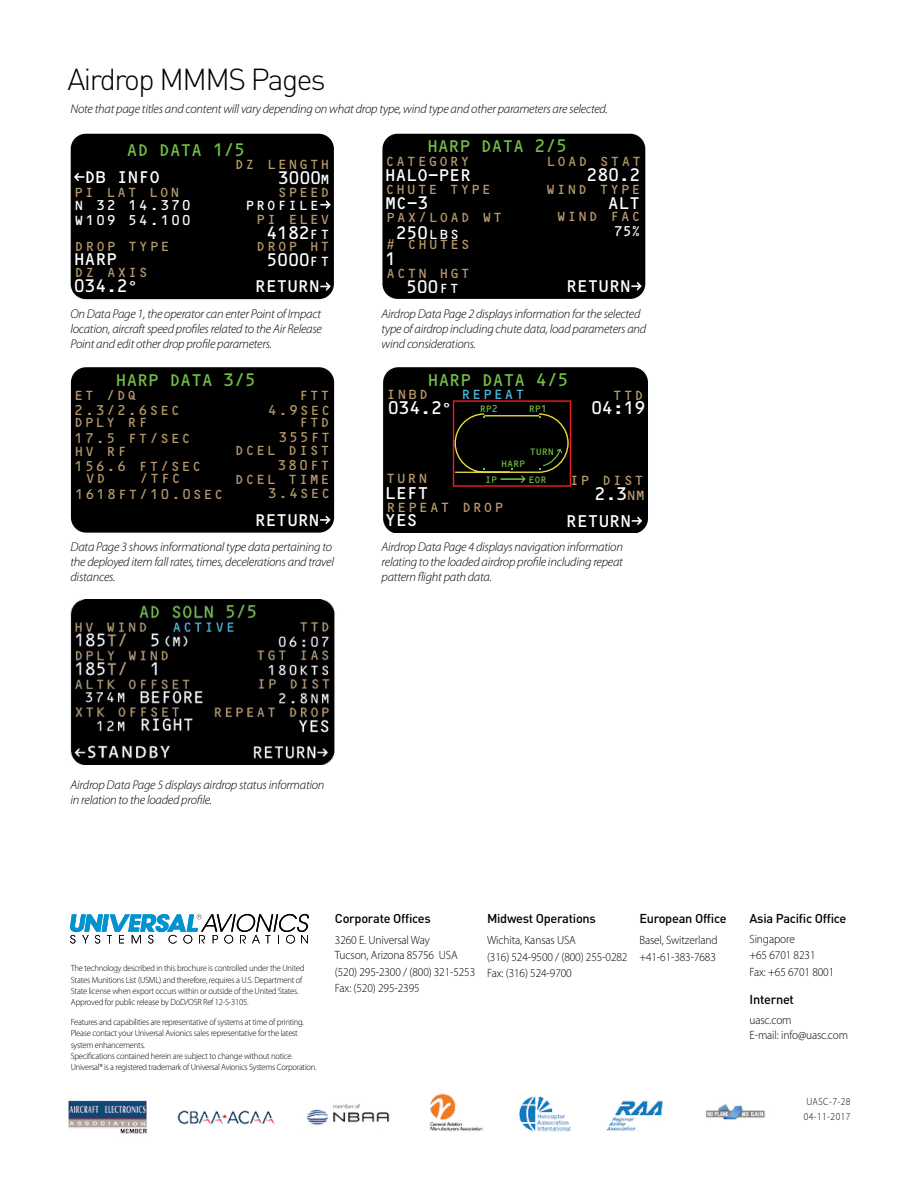
<style>
.page{position:relative;width:918px;height:1188px;background:#fff}
.page>*{position:absolute;margin:0;border:0;box-sizing:border-box;transform-origin:0 0}
.t1{font:300 30px "DIN Pro";letter-spacing:-.05em;color:#000}
.t2{font:17.4px/26.8px "OCRB";letter-spacing:-.1em;color:#fff}
.t3{font:17.4px "OCRB";letter-spacing:-.1em;color:#72bf44}
.t4{font:13.65px "OCRB";letter-spacing:.07em;color:#b6986d}
.t5{font:13.65px "OCRB";letter-spacing:.07em;color:#46bce1}
.t6{font:13.5px/27.8px "OCRB";letter-spacing:.07em;color:#b6986d}
.t7{font:13.5px/14.4px "OCRB";letter-spacing:.07em;color:#fff}
.t8{font:italic 300 12.75px/15px "Myriad Pro";letter-spacing:-.02em;color:#000}
.t9{font:500 12.75px "DIN Pro";letter-spacing:-.02em;color:#000}
.t10{font:300 12px/16.5px "Myriad Pro";letter-spacing:-.01em;color:#000;scale:.95 1}
.t11{font:300 10.5px/15px "Myriad Pro";letter-spacing:.05em;color:#000;scale:.9 1}
.t12{font:9.6px "OCRB";letter-spacing:-.09em;color:#72bf44}
.t13{font:300 9px/11.4px "Myriad Pro";letter-spacing:-.025em;color:#000;scale:.95 1}
.s1{font-size:13.5px}
.s2{font-family:"Myriad Pro";font-size:24.9px}
.s3{font-family:"Myriad Pro";font-size:25.05px}
.s4{font-size:13.65px;color:#b6986d}
</style>
<div class="page">
<img style="left:68px;top:1093px;width:698px;height:41px">
<div style="left:71px;top:134px;width:263px;height:165px;background:#000;border-radius:15px"></div>
<svg style="left:320px;top:282px;width:11px;height:9px"></svg>
<svg style="left:320px;top:201px;width:11px;height:8px"></svg>
<svg style="left:74px;top:173px;width:10px;height:8px"></svg>
<img style="left:70px;top:600px;width:265px;height:165px">
<div style="left:383px;top:367px;width:265px;height:166px;background:#000"></div>
<svg style="left:632px;top:517px;width:10px;height:8px"></svg>
<svg style="left:453px;top:400px;width:118px;height:87px;background:#180d04"></svg>
<div style="left:382px;top:134px;width:263px;height:165px;background:#000;border-radius:15px"></div>
<svg style="left:631px;top:282px;width:11px;height:8px"></svg>
<div style="left:71px;top:367px;width:263px;height:166px;background:#000;border-radius:15px"></div>
<svg style="left:320px;top:516px;width:11px;height:8px"></svg>
<svg style="left:70px;top:914px;width:239px;height:30px"></svg>
<h1 class="t1" style="left:67px;top:59px;width:260px">Airdrop MMMS Pages</h1>
<p class="t8" style="left:70px;top:102px;width:539px">Note that page titles and content will vary depending on what drop type, wind type and other parameters are selected.</p>
<h2 class="t3" style="left:126px;top:141px;width:122px">AD DATA 1/5</h2>
<h2 class="t2" style="left:84px;top:164px;width:79px">DB INFO</h2>
<p class="t6" style="left:235px;top:151px;width:97px">DZ LENGTH</p>
<p class="t7" style="left:245px;top:199px;width:76px">PROFILE</p>
<h2 class="t2" style="left:277px;top:165px;width:54px">3000<span class="s1">M</span></h2>
<p class="t6" style="left:74px;top:178px;width:108px">PI LAT LON</p>
<p class="t7" style="left:74px;top:199px;width:118px">N 32 14.370<br>W109 54.100</p>
<p class="t6" style="left:74px;top:234px;width:97px;line-height:25.3px">DROP TYPE<br>DZ AXIS</p>
<p class="t6" style="left:277px;top:178px;width:54px">SPEED</p>
<p class="t6" style="left:256px;top:206px;width:76px">PI ELEV</p>
<h2 class="t2" style="left:266px;top:220px;width:66px">4182<span class="s1">F T</span></h2>
<p class="t6" style="left:256px;top:233px;width:76px">DROP HT</p>
<h2 class="t2" style="left:73px;top:246px;width:65px">HARP<br>034.2<span class="s2">˚</span></h2>
<h2 class="t2" style="left:266px;top:247px;width:66px">5000<span class="s1">F T</span></h2>
<h2 class="t2" style="left:254px;top:273px;width:68px">RETURN</h2>
<h2 class="t3" style="left:426px;top:137px;width:143px">HARP DATA 2/5</h2>
<h2 class="t2" style="left:384px;top:161px;width:89px">HALO-PER</h2>
<p class="t6" style="left:385px;top:148px;width:86px">CATEGORY</p>
<p class="t6" style="left:546px;top:148px;width:97px">LOAD STAT</p>
<h2 class="t2" style="left:586px;top:162px;width:57px">280.2</h2>
<p class="t6" style="left:385px;top:175px;width:108px">CHUTE TYPE</p>
<p class="t6" style="left:546px;top:175px;width:97px">WIND TYPE</p>
<h2 class="t2" style="left:385px;top:190px;width:46px">MC-3</h2>
<h2 class="t2" style="left:607px;top:189px;width:35px">ALT</h2>
<p class="t6" style="left:556px;top:203px;width:86px">WIND FAC</p>
<p class="t6" style="left:386px;top:204px;width:118px">PAX/LOAD WT # CHUTES<br>ACTN HGT</p>
<h2 class="t2" style="left:395px;top:219px;width:66px">250<span class="s1">LBS</span></h2>
<p class="t7" style="left:613px;top:224px;width:29px">75%</p>
<h2 class="t2" style="left:385px;top:246px;width:14px">1</h2>
<h2 class="t2" style="left:405px;top:274px;width:55px">500<span class="s1">FT</span></h2>
<h2 class="t2" style="left:565px;top:272px;width:68px">RETURN</h2>
<p class="t8" style="left:70px;top:306px;width:253px;text-align:justify">On Data Page 1, the operator can enter Point of Impact location, aircraft speed profiles related to the Air Release Point and edit other drop profile parameters.</p>
<p class="t8" style="left:382px;top:306px;width:266px">Airdrop Data Page 2 displays information for the selected type of airdrop including chute data, load parameters and wind considerations.</p>
<h2 class="t3" style="left:115px;top:370px;width:143px">HARP DATA 3/5</h2>
<h2 class="t3" style="left:427px;top:371px;width:144px">HARP DATA 4/5</h2>
<p class="t6" style="left:74px;top:381px;width:65px">ET /DQ</p>
<p class="t6" style="left:299px;top:382px;width:33px">FTT</p>
<p class="t6" style="left:74px;top:396px;width:108px">2.3/2.6SEC</p>
<p class="t6" style="left:267px;top:396px;width:65px">4.9SEC</p>
<p class="t6" style="left:74px;top:424px;width:151px">17.5 FT/SEC<br>156.6 FT/SEC<br>1618FT/10.0SEC</p>
<p class="t6" style="left:74px;top:409px;width:76px">DPLY RF</p>
<p class="t6" style="left:299px;top:409px;width:33px">FTD</p>
<p class="t6" style="left:234px;top:432px;width:98px;line-height:12.5px;text-align:right">355FT<br>DCEL DIST</p>
<p class="t6" style="left:234px;top:466px;width:97px">DCEL TIME</p>
<p class="t6" style="left:86px;top:437px;width:43px;text-indent:-11px">HV RF<br>VD</p>
<p class="t6" style="left:277px;top:451px;width:54px">380FT</p>
<p class="t6" style="left:139px;top:465px;width:43px">/TFC</p>
<p class="t6" style="left:267px;top:480px;width:65px">3.4SEC</p>
<h2 class="t2" style="left:254px;top:506px;width:68px">RETURN</h2>
<p class="t4" style="left:386px;top:387px;width:44px">INBD</p>
<p class="t5" style="left:461px;top:387px;width:65px">REPEAT</p>
<p class="t4" style="left:613px;top:388px;width:33px">TTD</p>
<h2 class="t2" style="left:387px;top:395px;width:65px">034.2<span class="s3">˚</span></h2>
<h2 class="t2" style="left:590px;top:395px;width:57px">04:19</h2>
<p class="t12" style="left:479px;top:403px;width:20px">RP2</p>
<p class="t12" style="left:528px;top:403px;width:20px">RP1</p>
<p class="t12" style="left:529px;top:447px;width:26px">TURN</p>
<p class="t4" style="left:386px;top:471px;width:44px">TURN</p>
<p class="t12" style="left:501px;top:458px;width:26px">HARP</p>
<p class="t12" style="left:485px;top:474px;width:14px">IP</p>
<p class="t12" style="left:528px;top:474px;width:20px">EOR</p>
<h2 class="t2" style="left:384px;top:479px;width:47px;line-height:27.3px">LEFT<br>YES</h2>
<p class="t4" style="left:386px;top:500px;width:119px">REPEAT DROP</p>
<p class="t4" style="left:569px;top:473px;width:76px">IP DIST</p>
<h2 class="t2" style="left:565px;top:481px;width:82px;line-height:26.1px;text-indent:29px">2.3<span class="s4">NM<br></span>RETURN</h2>
<p class="t8" style="left:70px;top:539px;width:265px">Data Page 3 shows informational type data pertaining to the deployed item fall rates, times, decelerations and travel distances.</p>
<p class="t8" style="left:382px;top:539px;width:243px;text-align:justify">Airdrop Data Page 4 displays navigation information relating to the loaded airdrop profile including repeat pattern flight path data.</p>
<p class="t8" style="left:70px;top:777px;width:256px">Airdrop Data Page 5 displays airdrop status information in relation to the loaded profile.</p>
<p class="t13" style="left:71px;top:962px;width:247px">The technology described in this brochure is controlled under the United States Munitions List (USML) and therefore, requires a U.S. Department of State license when export occurs within or outside of the United States.<br>Approved for public release by DoD/OSR Ref 12-S-3105.</p>
<p class="t13" style="left:71px;top:1016px;width:260px">Features and capabilities are representative of systems at time of printing.<br>Please contact your Universal Avionics sales representative for the latest system enhancements.<br>Specifications contained herein are subject to change without notice.<br>Universal® is a registered trademark of Universal Avionics Systems Corporation.</p>
<p class="t9" style="left:335px;top:910px;width:98px">Corporate Offices</p>
<p class="t10" style="left:335px;top:933px;width:131px;line-height:15px">3260 E. Universal Way<br>Tucson, Arizona 85756 USA</p>
<p class="t10" style="left:335px;top:964px;width:149px">(520) 295-2300 / (800) 321-5253<br>Fax: (520) 295-2395</p>
<p class="t9" style="left:487px;top:910px;width:110px">Midwest Operations</p>
<p class="t10" style="left:487px;top:932px;width:149px">Wichita, Kansas USA<br>(316) 524-9500 / (800) 255-0282<br>Fax: (316) 524-9700</p>
<p class="t9" style="left:639px;top:910px;width:89px">European Office</p>
<p class="t10" style="left:639px;top:932px;width:84px">Basel, Switzerland +41-61-383-7683</p>
<p class="t9" style="left:750px;top:910px;width:98px">Asia Pacific Office</p>
<p class="t10" style="left:750px;top:931px;width:91px">Singapore<br>+65 6701 8231<br>Fax: +65 6701 8001</p>
<p class="t9" style="left:750px;top:991px;width:46px">Internet</p>
<p class="t10" style="left:750px;top:1012px;width:105px;line-height:15px">uasc.com<br>E-mail: info@uasc.com</p>
<p class="t11" style="left:804px;top:1094px;width:53px">UASC-7-28<br>04-11-2017</p>
</div>
